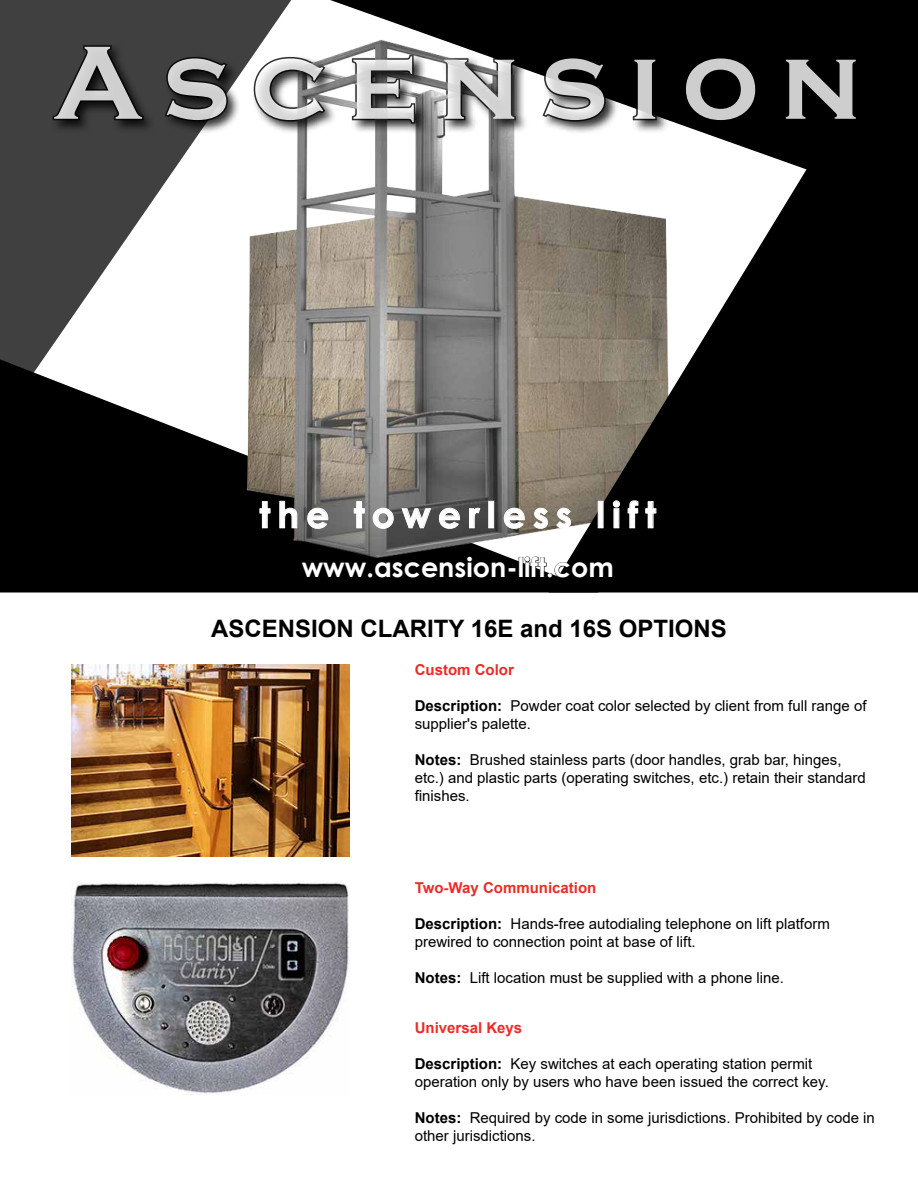
<style>
.page{position:relative;width:918px;height:1188px;background:#fff}
.page>*{position:absolute;margin:0;border:0;box-sizing:border-box;transform-origin:0 0}
.t1{font:700 108px "Copperplate Gothic";letter-spacing:.2em;color:#fff}
.t2{font:700 36px "Century Gothic";letter-spacing:.2em;color:#fff}
.t3{font:700 27px "Century Gothic";color:#fff}
.t4{font:700 24px "Arial";color:#000}
.t5{font:15px/18px "Arial";color:#000}
.t6{font:700 15px "Arial";color:#ee2a27}
.s1{font-weight:700}
</style>
<div class="page">
<img style="left:300px;top:216px;width:248px;height:134px">
<svg style="left:0;top:0;width:300px;height:350px;fill:#404040"></svg>
<svg style="left:294px;top:0;width:254px;height:216px"></svg>
<svg style="left:548px;top:0;width:370px;height:592px;fill:#000"></svg>
<svg style="left:0;top:350px;width:599px;height:242px;background:#5b5854"></svg>
<div style="left:301px;top:556px;width:215px;height:23px;background:#000"></div>
<div style="left:519px;top:557px;width:4px;height:21px;border:1px solid #000"></div>
<svg style="left:524px;top:556px;width:89px;height:23px"></svg>
<svg style="left:259px;top:501px;width:12px;height:28px"></svg>
<svg style="left:279px;top:501px;width:19px;height:28px"></svg>
<svg style="left:307px;top:507px;width:22px;height:22px"></svg>
<svg style="left:354px;top:501px;width:11px;height:28px"></svg>
<svg style="left:372px;top:507px;width:22px;height:22px"></svg>
<svg style="left:401px;top:508px;width:31px;height:21px"></svg>
<svg style="left:439px;top:507px;width:21px;height:22px"></svg>
<svg style="left:469px;top:507px;width:12px;height:22px"></svg>
<div style="left:488px;top:501px;width:6px;height:27px;border:1px solid #fff"></div>
<svg style="left:504px;top:507px;width:21px;height:22px"></svg>
<svg style="left:533px;top:507px;width:15px;height:22px"></svg>
<svg style="left:556px;top:507px;width:15px;height:22px"></svg>
<svg style="left:613px;top:500px;width:7px;height:29px"></svg>
<svg style="left:627px;top:500px;width:12px;height:29px"></svg>
<svg style="left:645px;top:501px;width:12px;height:28px"></svg>
<div style="left:50px;top:42px;width:820px;height:94px;background:#000;opacity:.81"></div>
<svg style="left:51px;top:44px;width:94px;height:78px;background:#272727"></svg>
<svg style="left:163px;top:55px;width:66px;height:68px;background:#202020"></svg>
<svg style="left:252px;top:55px;width:75px;height:68px"></svg>
<svg style="left:350px;top:53px;width:67px;height:72px;background:#656565"></svg>
<svg style="left:441px;top:57px;width:76px;height:65px;background:#656565"></svg>
<svg style="left:541px;top:55px;width:66px;height:68px;background:#373737"></svg>
<svg style="left:631px;top:57px;width:27px;height:65px;background:#111"></svg>
<div style="left:683px;top:56px;width:75px;height:67px;background:#000"></div>
<div style="left:783px;top:57px;width:76px;height:65px;background:#000"></div>
<img style="left:71px;top:882px;width:279px;height:212px">
<img style="left:71px;top:664px;width:279px;height:192px">
<h1 class="t1" style="left:54px;top:23px;width:809px">Ascension</h1>
<h2 class="t2" style="left:259px;top:487px;width:398px">the towerless lift</h2>
<h3 class="t3" style="left:302px;top:547px;width:314px">www.ascension-lift.com</h3>
<h3 class="t4" style="left:211px;top:612px;width:517px">ASCENSION CLARITY 16E and 16S OPTIONS</h3>
<p class="t6" style="left:415px;top:659px;width:101px">Custom Color</p>
<p class="t5" style="left:415px;top:697px;width:453px"><span class="s1">Description:</span> Powder coat color selected by client from full range of supplier's palette.</p>
<p class="t5" style="left:415px;top:751px;width:453px"><span class="s1">Notes:</span> Brushed stainless parts (door handles, grab bar, hinges, etc.) and plastic parts (operating switches, etc.) retain their standard finishes.</p>
<p class="t6" style="left:415px;top:877px;width:183px">Two-Way Communication</p>
<p class="t5" style="left:415px;top:914px;width:417px"><span class="s1">Description:</span> Hands-free autodialing telephone on lift platform prewired to connection point at base of lift.</p>
<p class="t5" style="left:415px;top:968px;width:371px"><span class="s1">Notes:</span> Lift location must be supplied with a phone line.</p>
<p class="t6" style="left:415px;top:1017px;width:109px">Universal Keys</p>
<p class="t5" style="left:415px;top:1054px;width:416px"><span class="s1">Description:</span> Key switches at each operating station permit operation only by users who have been issued the correct key.</p>
<p class="t5" style="left:415px;top:1108px;width:462px"><span class="s1">Notes:</span> Required by code in some jurisdictions. Prohibited by code in other jurisdictions.</p>
</div>
